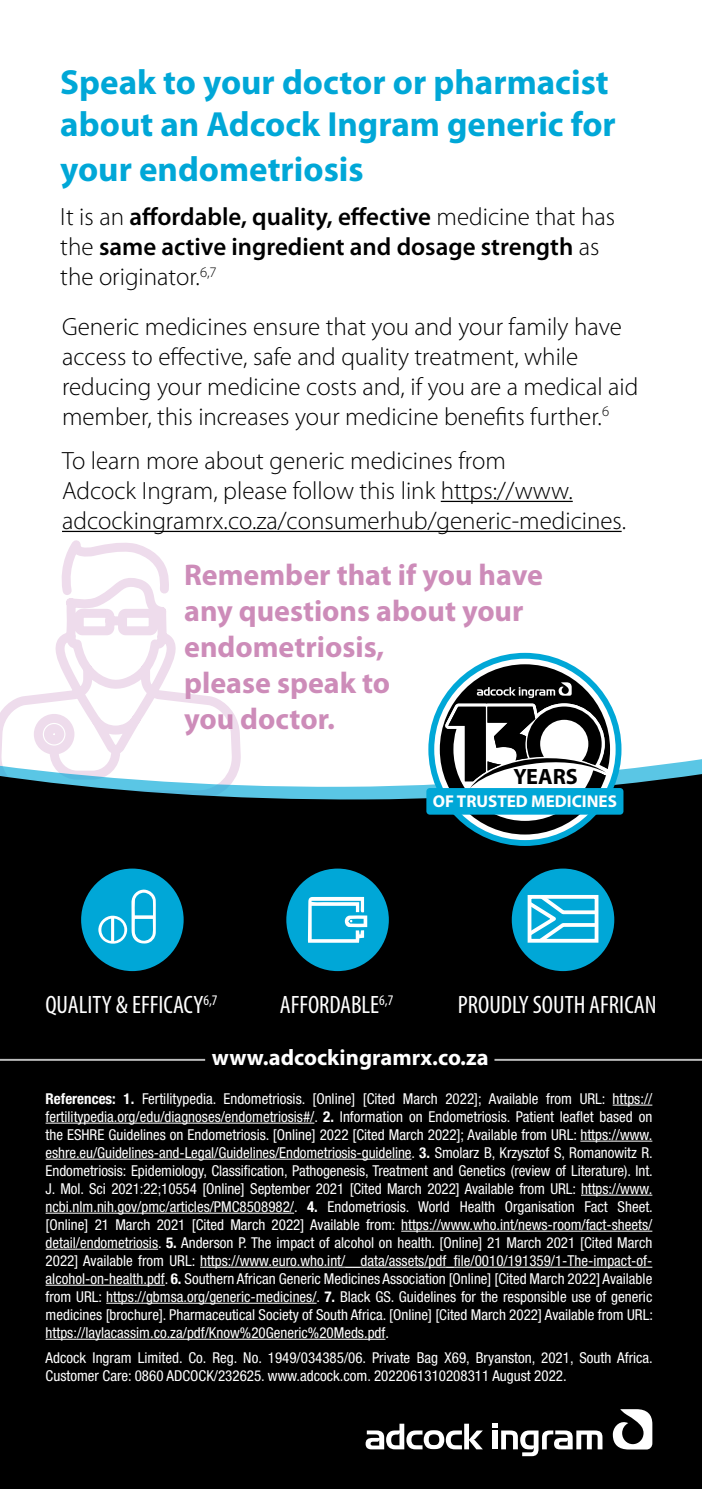
<style>
.page{position:relative;width:702px;height:1489px;background:#fff}
.page>*{position:absolute;margin:0;border:0;box-sizing:border-box;transform-origin:0 0}
.t1{font:700 35px/43.5px "Myriad Pro";color:#00a7d7}
.t2{font:700 30px/36px "Myriad Pro";color:#cd8cb9}
.t3{font:condensed 25.25px "Myriad Pro";color:#fff}
.t4{font:300 25px/30px "Myriad Pro";color:#000}
.t5{font:600 25px/30px "Myriad Pro";color:#000}
.t6{font:700 22.5px "Myriad Pro";color:#fff}
.t7{font:700 22.25px "Myriad Pro";color:#000}
.t8{font:700 17px "Myriad Pro";color:#fff}
.t9{font:condensed 15px/18px "Helvetica Neue LT Std";color:#fff;text-align:justify}
.t10{font:condensed 14.75px "Myriad Pro";color:#fff}
.s1{font-weight:300}
.s2{font-weight:700}
</style>
<div class="page">
<svg style="left:0;top:540px;width:241px;height:211px"></svg>
<div style="left:0;top:766px;width:702px;height:722px;background:#000"></div>
<hr style="left:612px;top:1104px;width:40px;height:1px;background:#fff">
<hr style="left:46px;top:1122px;width:268px;height:1px;background:#fff">
<hr style="left:580px;top:1140px;width:72px;height:1px;background:#fff">
<hr style="left:46px;top:1158px;width:365px;height:1px;background:#fff">
<hr style="left:581px;top:1194px;width:71px;height:1px;background:#fff">
<hr style="left:46px;top:1212px;width:248px;height:1px;background:#fff">
<hr style="left:401px;top:1230px;width:251px;height:1px;background:#fff">
<hr style="left:46px;top:1248px;width:112px;height:1px;background:#fff">
<hr style="left:200px;top:1266px;width:452px;height:1px;background:#fff">
<hr style="left:46px;top:1284px;width:119px;height:1px;background:#fff">
<hr style="left:106px;top:1302px;width:210px;height:1px;background:#fff">
<hr style="left:46px;top:1338px;width:339px;height:1px;background:#fff">
<svg style="left:612px;top:1408px;width:40px;height:41px"></svg>
<svg style="left:365px;top:1423px;width:118px;height:26px"></svg>
<svg style="left:492px;top:1423px;width:110px;height:32px"></svg>
<hr style="left:0;top:1058px;width:205px;height:2px;background:#bbbcbc">
<hr style="left:494px;top:1058px;width:208px;height:2px;background:#bbbcbc">
<div style="left:428px;top:653px;width:193px;height:193px;background:#00a7d7;border-radius:50%"></div>
<svg style="left:434px;top:658px;width:181px;height:182px"></svg>
<div style="left:440px;top:664px;width:170px;height:170px;background:#000;border-radius:50%"></div>
<div style="left:426px;top:788px;width:197px;height:26px;background:#00a7d7;border-radius:3px"></div>
<hr style="left:441px;top:501px;width:131px;height:1px;background:#000">
<hr style="left:62px;top:531px;width:559px;height:1px;background:#000">
<div style="left:511px;top:868px;width:103px;height:103px;background:#00a7d7;border-radius:50%"></div>
<svg style="left:532px;top:899px;width:61px;height:38px"></svg>
<div style="left:527px;top:894px;width:71px;height:48px;border:4px solid #fff"></div>
<div style="left:81px;top:868px;width:103px;height:103px;background:#00a7d7;border-radius:50%"></div>
<svg style="left:98px;top:889px;width:58px;height:55px"></svg>
<div style="left:286px;top:868px;width:103px;height:103px;background:#00a7d7;border-radius:50%"></div>
<svg style="left:308px;top:896px;width:59px;height:46px"></svg>
<svg style="left:438px;top:670px;width:260px;height:154px"></svg>
<p class="t1" style="left:60px;top:59px;width:557px">Speak to your doctor or pharmacist about an Adcock Ingram generic for your endometriosis</p>
<p class="t5" style="left:60px;top:201px;width:556px"><span class="s1">It is an</span> affordable, quality, effective <span class="s1">medicine that has the</span> same active ingredient and dosage strength <span class="s1">as the originator.</span><sup>6,7</sup></p>
<p class="t4" style="left:62px;top:311px;width:578px">Generic medicines ensure that you and your family have access to effective, safe and quality treatment, while reducing your medicine costs and, if you are a medical aid member, this increases your medicine benefits further.<sup>6</sup></p>
<p class="t4" style="left:62px;top:445px;width:565px">To learn more about generic medicines from<br>Adcock Ingram, please follow this link https://www. adcockingramrx.co.za/consumerhub/generic-medicines.</p>
<p class="t2" style="left:184px;top:556px;width:360px">Remember that if you have any questions about your endometriosis,<br>please speak to<br>you doctor.</p>
<p class="t7" style="left:513px;top:762px;width:66px">YEARS</p>
<p class="t8" style="left:433px;top:789px;width:186px">OF TRUSTED MEDICINES</p>
<p class="t10" style="left:203px;top:991px;width:16px">6,7</p>
<p class="t3" style="left:280px;top:989px;width:115px">AFFORDABLE<sup>6,7</sup></p>
<p class="t3" style="left:45px;top:989px;width:159px">QUALITY &amp; EFFICACY</p>
<p class="t3" style="left:458px;top:989px;width:200px">PROUDLY SOUTH AFRICAN</p>
<p class="t6" style="left:212px;top:1042px;width:278px">www.adcockingramrx.co.za</p>
<p class="t9" style="left:46px;top:1089px;width:608px"><span class="s2">References: 1.</span> Fertilitypedia. Endometriosis. [Online] [Cited March 2022]; Available from URL: https:// fertilitypedia.org/edu/diagnoses/endometriosis#/. <span class="s2">2.</span> Information on Endometriosis. Patient leaflet based on the ESHRE Guidelines on Endometriosis. [Online] 2022 [Cited March 2022]; Available from URL: https://www. eshre.eu/Guidelines-and-Legal/Guidelines/Endometriosis-guideline. <span class="s2">3.</span> Smolarz B, Krzysztof S, Romanowitz R.<br>Endometriosis: Epidemiology, Classification, Pathogenesis, Treatment and Genetics (review of Literature). Int.<br>J. Mol. Sci 2021:22;10554 [Online] September 2021 [Cited March 2022] Available from URL: https://www. ncbi.nlm.nih.gov/pmc/articles/PMC8508982/. <span class="s2">4.</span> Endometriosis. World Health Organisation Fact Sheet. [Online] 21 March 2021 [Cited March 2022] Available from: https://www.who.int/news-room/fact-sheets/ detail/endometriosis. <span class="s2">5.</span> Anderson P. The impact of alcohol on health. [Online] 21 March 2021 [Cited March 2022] Available from URL: https://www.euro.who.int/__data/assets/pdf_file/0010/191359/1-The-impact-of&shy;alcohol-on-health.pdf. <span class="s2">6.</span> Southern African Generic Medicines Association [Online] [Cited March 2022] Available from URL: https://gbmsa.org/generic-medicines/. <span class="s2">7.</span> Black GS. Guidelines for the responsible use of generic medicines [brochure]. Pharmaceutical Society of South Africa. [Online] [Cited March 2022] Available from URL: https://laylacassim.co.za/pdf/Know%20Generic%20Meds.pdf.</p>
<p class="t9" style="left:46px;top:1348px;width:608px">Adcock Ingram Limited. Co. Reg. No. 1949/034385/06. Private Bag X69, Bryanston, 2021, South Africa.<br>Customer Care: 0860 ADCOCK/232625. www.adcock.com. 2022061310208311 August 2022.</p>
</div>
